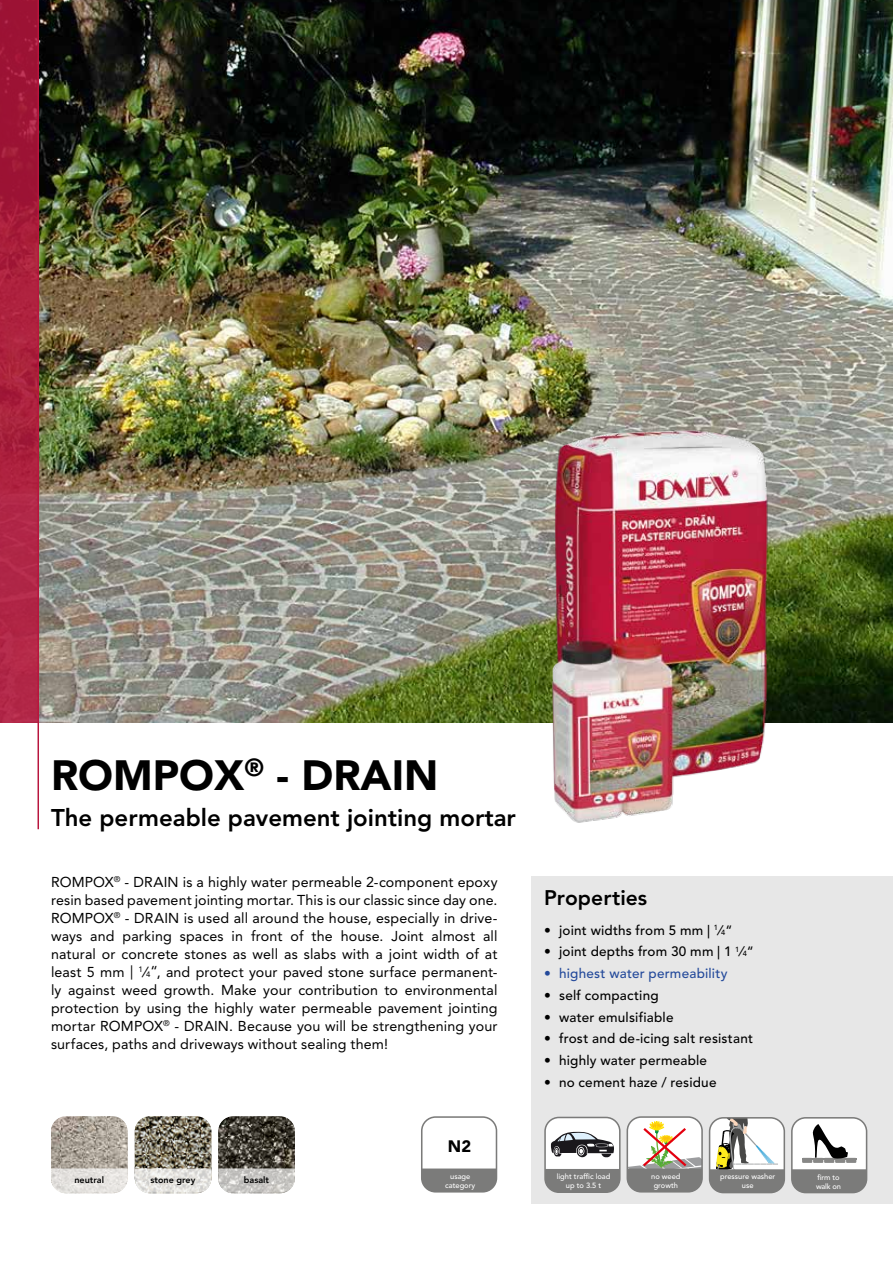
<style>
.page{position:relative;width:893px;height:1263px;background:#fff}
.page>*{position:absolute;margin:0;border:0;box-sizing:border-box;transform-origin:0 0}
.t1{font:900 42px "Avenir LT";color:#000}
.t2{font:800 24px "Avenir LT";color:#000}
.t3{font:800 21px "Avenir LT";color:#000}
.t4{font:900 16.5px "Avenir LT";color:#000}
.t5{font:14.25px/18px "Avenir LT";letter-spacing:.01em;color:#000;text-align:justify}
.t6{font:500 13.5px "Avenir LT";letter-spacing:.015em;color:#000}
.t7{font:500 13.5px "Avenir LT";letter-spacing:.02em;color:#244a9b}
.t8{font:800 9px "Avenir LT";color:#000}
.t9{font:500 7.5px/9.8px "Avenir LT";color:#fff;text-align:center}
.t10{font:500 7.5px/9.8px "Avenir LT";letter-spacing:-.02em;color:#fff}
.s1{font-size:7.8px}
.s2{font-family:"Avenir"}
.s3{font-size:7.35px}
</style>
<div class="page">
<div style="left:531px;top:876px;width:362px;height:327px;background:#e3e3e3"></div>
<div style="left:627px;top:1117px;width:75px;height:75px;background:#fff;border-radius:14px"></div>
<div style="left:627px;top:1116px;width:76px;height:76px;border:2px solid #7b7b7a;border-radius:14px"></div>
<svg style="left:627px;top:1121px;width:75px;height:71px"></svg>
<img style="left:39px;top:0;width:854px;height:723px">
<div style="left:0;top:0;width:38px;height:723px;background:linear-gradient(to bottom,#9d1333,#b72b4a)"></div>
<hr style="left:38px;top:0;width:1px;height:829px;background:#b8153d">
<img style="left:542px;top:423px;width:242px;height:400px">
<div style="left:545px;top:1117px;width:75px;height:75px;background:#fff;border-radius:14px"></div>
<svg style="left:551px;top:1131px;width:63px;height:26px"></svg>
<div style="left:544px;top:1117px;width:77px;height:76px;border:2px solid #7b7b7a;border-radius:14px"></div>
<div style="left:545px;top:1169px;width:75px;height:23px;background:#7b7b7a"></div>
<div style="left:709px;top:1117px;width:76px;height:76px;border:2px solid #7b7b7a;border-radius:14px"></div>
<svg style="left:710px;top:1118px;width:74px;height:74px;background:#b8b8b1"></svg>
<div style="left:792px;top:1118px;width:75px;height:74px;background:#fff;border-radius:14px"></div>
<div style="left:802px;top:1158px;width:10px;height:5px;background:#878786"></div>
<div style="left:813px;top:1158px;width:10px;height:5px;background:#878786"></div>
<div style="left:824px;top:1158px;width:10px;height:5px;background:#878786"></div>
<div style="left:835px;top:1158px;width:10px;height:5px;background:#878786"></div>
<div style="left:846px;top:1158px;width:10px;height:5px;background:#878786"></div>
<hr style="left:802px;top:1157px;width:54px;height:2px;background:#878786">
<svg style="left:813px;top:1124px;width:35px;height:35px"></svg>
<div style="left:791px;top:1117px;width:76px;height:76px;border:2px solid #7b7b7a;border-radius:14px"></div>
<svg style="left:792px;top:1169px;width:75px;height:23px;background:#7f7f7e"></svg>
<div style="left:421px;top:1116px;width:76px;height:76px;border:2px solid #7b7b7a;border-radius:14px"></div>
<svg style="left:422px;top:1168px;width:74px;height:24px;background:#818180"></svg>
<img style="left:51px;top:1116px;width:77px;height:52px">
<img style="left:218px;top:1116px;width:77px;height:52px">
<svg style="left:218px;top:1168px;width:77px;height:25px;background:#c8c7c4"></svg>
<svg style="left:51px;top:1168px;width:77px;height:25px;background:#e4e2de"></svg>
<img style="left:135px;top:1116px;width:76px;height:52px">
<svg style="left:135px;top:1168px;width:76px;height:25px;background:#e2e1dd"></svg>
<h1 class="t1" style="left:51px;top:750px;width:389px">ROMPOX<sup>®</sup> - DRAIN</h1>
<h2 class="t2" style="left:51px;top:804px;width:466px">The permeable pavement jointing mortar</h2>
<p class="t5" style="left:51px;top:873px;width:448px">ROMPOX<sup>®</sup> - DRAIN is a highly water permeable 2-component epoxy resin based pavement jointing mortar. This is our classic since day one.<br>ROMPOX<sup>®</sup> - DRAIN is used all around the house, especially in drive&shy;ways and parking spaces in front of the house. Joint almost all natural or concrete stones as well as slabs with a joint width of at least 5 mm | <sup>1</sup> ⁄<span class="s1">4</span>“, and protect your paved stone surface permanent&shy;ly against weed growth. Make your contribution to environmental protection by using the highly water permeable pavement jointing mortar ROMPOX<sup>®</sup> - DRAIN. Because you will be strengthening your surfaces, paths and driveways without sealing them!</p>
<p class="t4" style="left:448px;top:1136px;width:25px">N2</p>
<h3 class="t3" style="left:544px;top:885px;width:104px">Properties</h3>
<p class="t6" style="left:544px;top:922px;width:190px"><span class="s2">•</span> joint widths from 5 mm | <sup>1</sup> ⁄<span class="s3">4</span>“</p>
<p class="t6" style="left:544px;top:944px;width:211px"><span class="s2">•</span> joint depths from 30 mm | 1 <sup>1</sup> ⁄<span class="s3">4</span>“</p>
<p class="t7" style="left:544px;top:965px;width:185px"><span class="s2">•</span> highest water permeability</p>
<p class="t6" style="left:544px;top:987px;width:116px"><span class="s2">•</span> self compacting</p>
<p class="t6" style="left:544px;top:1009px;width:131px"><span class="s2">•</span> water emulsifiable</p>
<p class="t6" style="left:544px;top:1031px;width:210px"><span class="s2">•</span> frost and de-icing salt resistant</p>
<p class="t6" style="left:544px;top:1052px;width:164px"><span class="s2">•</span> highly water permeable</p>
<p class="t6" style="left:544px;top:1074px;width:174px"><span class="s2">•</span> no cement haze / residue</p>
<p class="t9" style="left:445px;top:1171px;width:32px">usage category</p>
<p class="t9" style="left:557px;top:1171px;width:55px">light traffic load up to 3.5 t</p>
<p class="t10" style="left:816px;top:1172px;width:27px">firm to walk on</p>
<p class="t8" style="left:74px;top:1174px;width:31px">neutral</p>
<p class="t8" style="left:151px;top:1174px;width:46px">stone grey</p>
<p class="t8" style="left:244px;top:1174px;width:27px">basalt</p>
<p class="t9" style="left:651px;top:1171px;width:31px">no weed growth</p>
<p class="t9" style="left:720px;top:1171px;width:57px">pressure washer use</p>
</div>
